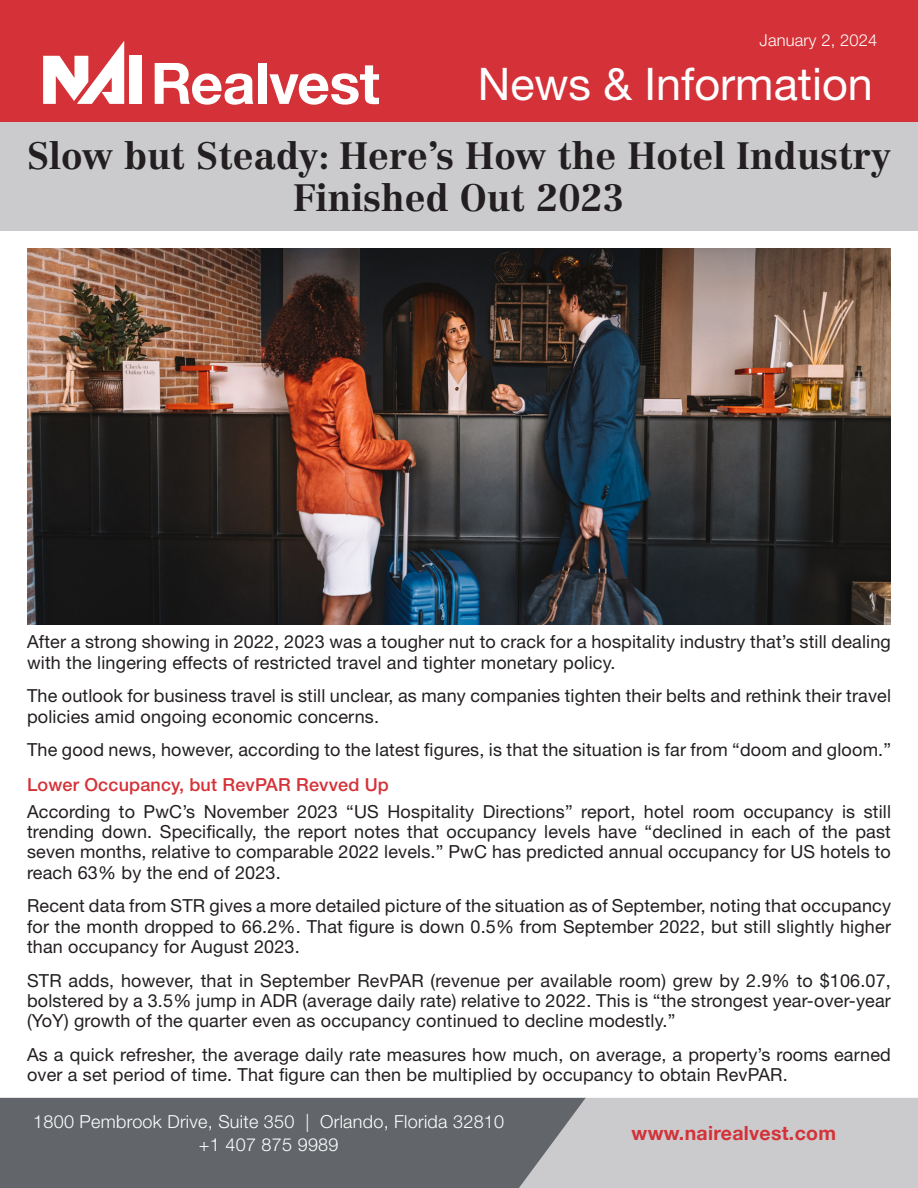
<style>
.page{position:relative;width:918px;height:1188px;background:#fff}
.page>*{position:absolute;margin:0;border:0;box-sizing:border-box;transform-origin:0 0}
.t1{font:45px "Helvetica Neue LT Std";color:#fff}
.t2{font:700 37.5px/42px "Centennial LT Std";color:#231f20;text-align:center}
.t3{font:700 19.5px "Helvetica Neue";letter-spacing:.015em;color:#d43238}
.t4{font:18px/20.2px "Helvetica Neue LT Std";letter-spacing:.01em;color:#231f20}
.t5{font:300 18px/22.5px "Helvetica Neue LT Std";letter-spacing:.015em;color:#fff;text-align:center}
.t6{font:500 18px "Helvetica Neue LT Std";letter-spacing:.01em;color:#d43238}
.t7{font:300 16.5px "Helvetica Neue LT Std";letter-spacing:.01em;color:#fff}
</style>
<div class="page">
<div style="left:0;top:1098px;width:519px;height:90px;background:#62656a"></div>
<svg style="left:519px;top:1098px;width:399px;height:90px"></svg>
<div style="left:0;top:115px;width:918px;height:115px;background:#cbcbcd"></div>
<div style="left:0;top:0;width:918px;height:122px;background:#d43238"></div>
<div style="left:129px;top:56px;width:13px;height:48px;background:#fff"></div>
<svg style="left:43px;top:41px;width:81px;height:63px"></svg>
<svg style="left:155px;top:63px;width:98px;height:42px"></svg>
<div style="left:258px;top:63px;width:8px;height:41px;background:#fff"></div>
<svg style="left:269px;top:65px;width:110px;height:40px"></svg>
<img style="left:27px;top:249px;width:864px;height:375px">
<p class="t7" style="left:760px;top:30px;width:119px">January 2, 2024</p>
<p class="t1" style="left:478px;top:57px;width:397px">News &amp; Information</p>
<p class="t2" style="left:27px;top:135px;width:866px">Slow but Steady: Here’s How the Hotel Industry<br>Finished Out 2023</p>
<p class="t4" style="left:27px;top:632px;width:865px">After a strong showing in 2022, 2023 was a tougher nut to crack for a hospitality industry that’s still dealing with the lingering effects of restricted travel and tighter monetary policy.</p>
<p class="t4" style="left:27px;top:686px;width:866px">The outlook for business travel is still unclear, as many companies tighten their belts and rethink their travel policies amid ongoing economic concerns.</p>
<p class="t4" style="left:27px;top:740px;width:866px">The good news, however, according to the latest figures, is that the situation is far from “doom and gloom.”</p>
<p class="t6" style="left:27px;top:774px;width:363px">Lower Occupancy, but RevPAR Revved Up</p>
<p class="t4" style="left:27px;top:801px;width:866px;text-align:justify">According to PwC’s November 2023 “US Hospitality Directions” report, hotel room occupancy is still trending down. Specifically, the report notes that occupancy levels have “declined in each of the past seven months, relative to comparable 2022 levels.” PwC has predicted annual occupancy for US hotels to reach 63% by the end of 2023.</p>
<p class="t4" style="left:27px;top:896px;width:866px;text-align:justify">Recent data from STR gives a more detailed picture of the situation as of September, noting that occupancy for the month dropped to 66.2%. That figure is down 0.5% from September 2022, but still slightly higher than occupancy for August 2023.</p>
<p class="t4" style="left:27px;top:970px;width:866px;text-align:justify">STR adds, however, that in September RevPAR (revenue per available room) grew by 2.9% to $106.07, bolstered by a 3.5% jump in ADR (average daily rate) relative to 2022. This is “the strongest year-over-year (YoY) growth of the quarter even as occupancy continued to decline modestly.”</p>
<p class="t4" style="left:27px;top:1044px;width:865px">As a quick refresher, the average daily rate measures how much, on average, a property’s rooms earned over a set period of time. That figure can then be multiplied by occupancy to obtain RevPAR.</p>
<p class="t5" style="left:33px;top:1110px;width:473px">1800 Pembrook Drive, Suite 350 | Orlando, Florida 32810 +1 407 875 9989</p>
<p class="t3" style="left:632px;top:1118px;width:206px">www.nairealvest.com</p>
</div>
